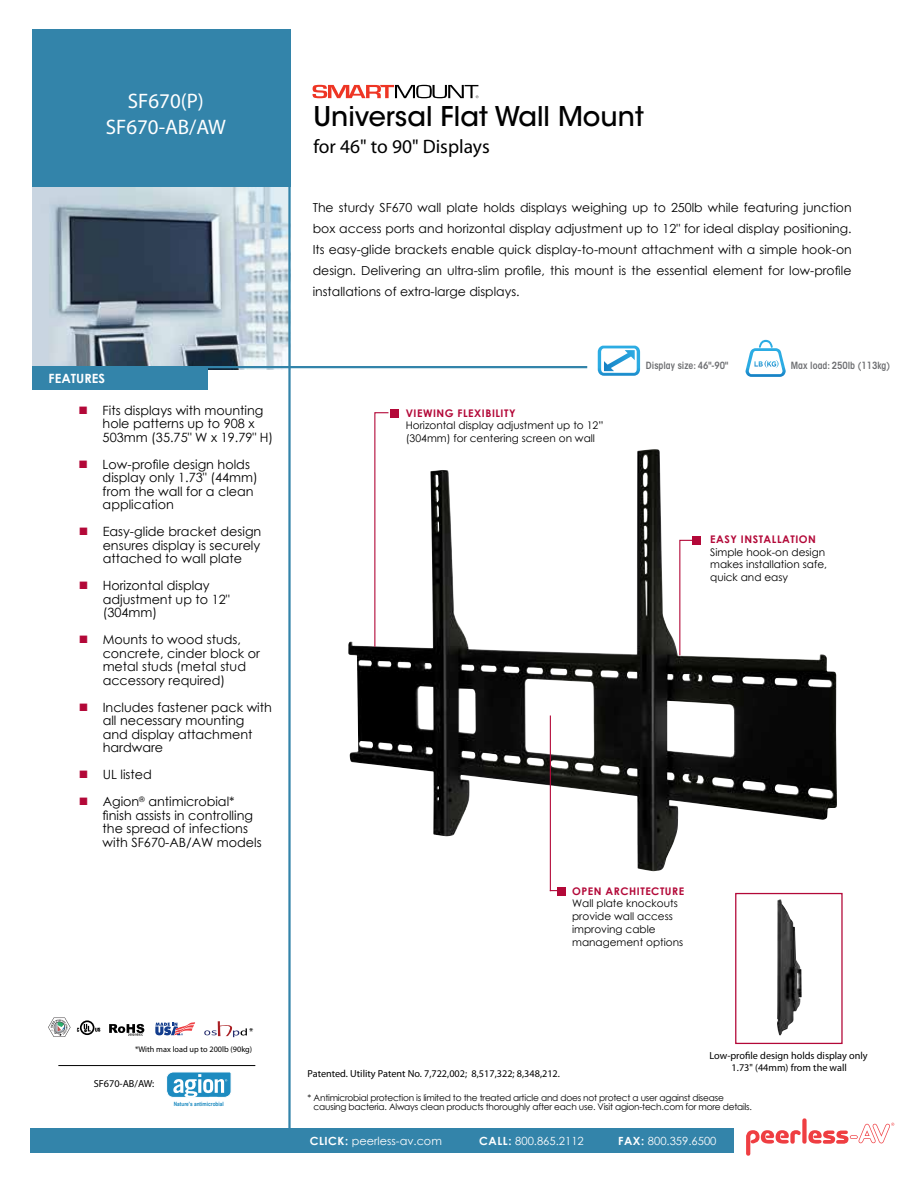
<style>
.page{position:relative;width:918px;height:1188px;background:#fff}
.page>*{position:absolute;margin:0;border:0;box-sizing:border-box;transform-origin:0 0}
.t1{font:500 27px "ITC Avant Garde Std";color:#000}
.t2{font:21px/25.2px "Myriad Pro";color:#fff;text-align:center}
.t3{font:19.5px "Myriad Pro";color:#000}
.t4{font:12.75px/13.5px "Century Gothic";color:#000}
.t5{font:700 12.75px "Century Gothic";color:#fff}
.t6{font:12.45px/21px "Century Gothic";color:#000;text-align:justify}
.t7{font:11.25px "Century Gothic";color:#fff}
.t8{font:10.5px/12.8px "Century Gothic";color:#000}
.t9{font:700 10.5px "Century Gothic";letter-spacing:.05em;color:#b30838}
.t10{font:10.2px/11.6px "Myriad Pro";color:#000;text-align:center}
.t11{font:600 condensed 9.9px "ITC Avant Garde Std";color:#6d6e71}
.t12{font:9px/9px "Century Gothic";letter-spacing:-.025em;color:#000}
.t13{font:8.25px "Myriad Pro";color:#000}
.t14{font:700 5.85px "Arial Narrow";color:#1d8bc0}
.s1{color:#b30838}
.s2{font-weight:700}
</style>
<div class="page">
<img style="left:348px;top:449px;width:489px;height:422px">
<img style="left:32px;top:188px;width:256px;height:181px">
<hr style="left:32px;top:366px;width:555px;height:2px;background:#3384aa">
<div style="left:32px;top:29px;width:258px;height:158px;background:#3384aa"></div>
<div style="left:32px;top:366px;width:176px;height:24px;background:#3384aa"></div>
<svg style="left:598px;top:346px;width:42px;height:30px"></svg>
<hr style="left:288px;top:29px;width:3px;height:1101px;background:#3384aa">
<div style="left:31px;top:1129px;width:703px;height:24px;background:#3384aa"></div>
<svg style="left:746px;top:340px;width:40px;height:37px"></svg>
<div style="left:735px;top:893px;width:108px;height:151px;border:1px solid #b30838"></div>
<hr style="left:550px;top:716px;width:1px;height:175px;background:#b30838">
<div style="left:557px;top:887px;width:9px;height:9px;background:#b30838"></div>
<svg style="left:679px;top:539px;width:16px;height:117px"></svg>
<div style="left:692px;top:536px;width:9px;height:9px;background:#b30838"></div>
<svg style="left:374px;top:412px;width:16px;height:236px"></svg>
<div style="left:390px;top:409px;width:8px;height:9px;background:#b30838"></div>
<img style="left:777px;top:899px;width:25px;height:137px">
<svg style="left:746px;top:1130px;width:55px;height:26px"></svg>
<div style="left:802px;top:1118px;width:5px;height:26px;background:#ef3e42;border-radius:2px"></div>
<svg style="left:808px;top:1123px;width:86px;height:21px"></svg>
<svg style="left:155px;top:1022px;width:40px;height:13px"></svg>
<div style="left:80px;top:1020px;width:14px;height:15px;border:2px solid #000;border-radius:50%"></div>
<svg style="left:77px;top:1024px;width:23px;height:8px"></svg>
<svg style="left:48px;top:1018px;width:23px;height:19px"></svg>
<svg style="left:109px;top:1024px;width:35px;height:12px"></svg>
<svg style="left:204px;top:1021px;width:43px;height:16px"></svg>
<svg style="left:313px;top:85px;width:165px;height:13px"></svg>
<svg style="left:166px;top:1072px;width:65px;height:26px"></svg>
<hr style="left:58px;top:1065px;width:197px;height:1px;background:#000">
<h2 class="t2" style="left:106px;top:88px;width:122px">SF670(P)<br>SF670-AB/AW</h2>
<p class="t5" style="left:49px;top:369px;width:58px">FEATURES</p>
<p class="t4" style="left:103px;top:403px;width:172px;text-indent:-24px"><span class="s1">■</span> Fits displays with mounting hole patterns up to 908 x<br>503mm (35.75" W x 19.79" H)</p>
<p class="t4" style="left:103px;top:457px;width:157px;text-indent:-24px"><span class="s1">■</span> Low-profile design holds display only 1.73" (44mm) from the wall for a clean application</p>
<p class="t4" style="left:103px;top:525px;width:160px;text-align:justify;text-indent:-24px"><span class="s1">■</span> Easy-glide bracket design ensures display is securely attached to wall plate</p>
<p class="t4" style="left:103px;top:579px;width:129px;text-indent:-24px"><span class="s1">■</span> Horizontal display adjustment up to 12" (304mm)</p>
<p class="t4" style="left:103px;top:633px;width:159px;text-indent:-24px"><span class="s1">■</span> Mounts to wood studs, concrete, cinder block or metal studs (metal stud accessory required)</p>
<p class="t4" style="left:103px;top:700px;width:171px;text-indent:-24px"><span class="s1">■</span> Includes fastener pack with all necessary mounting and display attachment hardware</p>
<p class="t4" style="left:79px;top:768px;width:75px"><span class="s1">■</span> UL listed</p>
<p class="t4" style="left:103px;top:795px;width:161px;text-indent:-24px"><span class="s1">■</span> Agion<sup>®</sup> antimicrobial* finish assists in controlling the spread of infections with SF670-AB/AW models</p>
<p class="t10" style="left:249px;top:1026px;width:6px">*</p>
<p class="t13" style="left:135px;top:1044px;width:119px">*With max load up to 200lb (90kg)</p>
<p class="t10" style="left:94px;top:1078px;width:62px">SF670-AB/AW:</p>
<p class="t14" style="left:174px;top:1099px;width:52px">Nature’s antimicrobial</p>
<h1 class="t1" style="left:314px;top:100px;width:332px">Universal Flat Wall Mount</h1>
<h3 class="t3" style="left:314px;top:135px;width:178px">for 46" to 90" Displays</h3>
<p class="t6" style="left:313px;top:197px;width:541px">The sturdy SF670 wall plate holds displays weighing up to 250lb while featuring junction box access ports and horizontal display adjustment up to 12" for ideal display positioning.<br>Its easy-glide brackets enable quick display-to-mount attachment with a simple hook-on design. Delivering an ultra-slim profile, this mount is the essential element for low-profile installations of extra-large displays.</p>
<p class="t9" style="left:406px;top:405px;width:111px">VIEWIN G FLEXIBILITY</p>
<p class="t8" style="left:406px;top:419px;width:199px">Horizontal display adjustment up to 12” (304mm) for centering screen on wall</p>
<p class="t11" style="left:646px;top:359px;width:84px">Display size: 46"-90"</p>
<p class="t11" style="left:791px;top:359px;width:101px">Max load: 250lb (113kg)</p>
<p class="t9" style="left:710px;top:531px;width:56px">EASY INSTALLAT</p>
<p class="t9" style="left:795px;top:531px;width:22px">ION</p>
<p class="t8" style="left:710px;top:545px;width:118px">Simple hook-on design makes installation safe, quick and easy</p>
<p class="t9" style="left:572px;top:883px;width:95px">OPEN ARCHITECTURE</p>
<p class="t8" style="left:572px;top:897px;width:113px">Wall plate knockouts provide wall access improving cable management options</p>
<p class="t10" style="left:308px;top:1068px;width:254px">Patented. Utility Patent No. 7,722,002; 8,517,322; 8,348,212.</p>
<p class="t10" style="left:710px;top:1050px;width:160px">Low-profile design holds display only<br>1.73" (44mm) from the wall</p>
<p class="t12" style="left:314px;top:1094px;width:440px;text-indent:-6px">* Antimicrobial protection is limited to the treated article and does not protect a user against disease causing bacteria. Always clean products thoroughly after each use. Visit agion-tech.com for more details.</p>
<p class="t7" style="left:310px;top:1133px;width:134px"><span class="s2">CLICK:</span> peerless-av.com</p>
<p class="t7" style="left:479px;top:1133px;width:106px"><span class="s2">CALL:</span> 800.865.2112</p>
<p class="t7" style="left:618px;top:1133px;width:100px"><span class="s2">FAX :</span> 800.359.6500</p>
</div>
